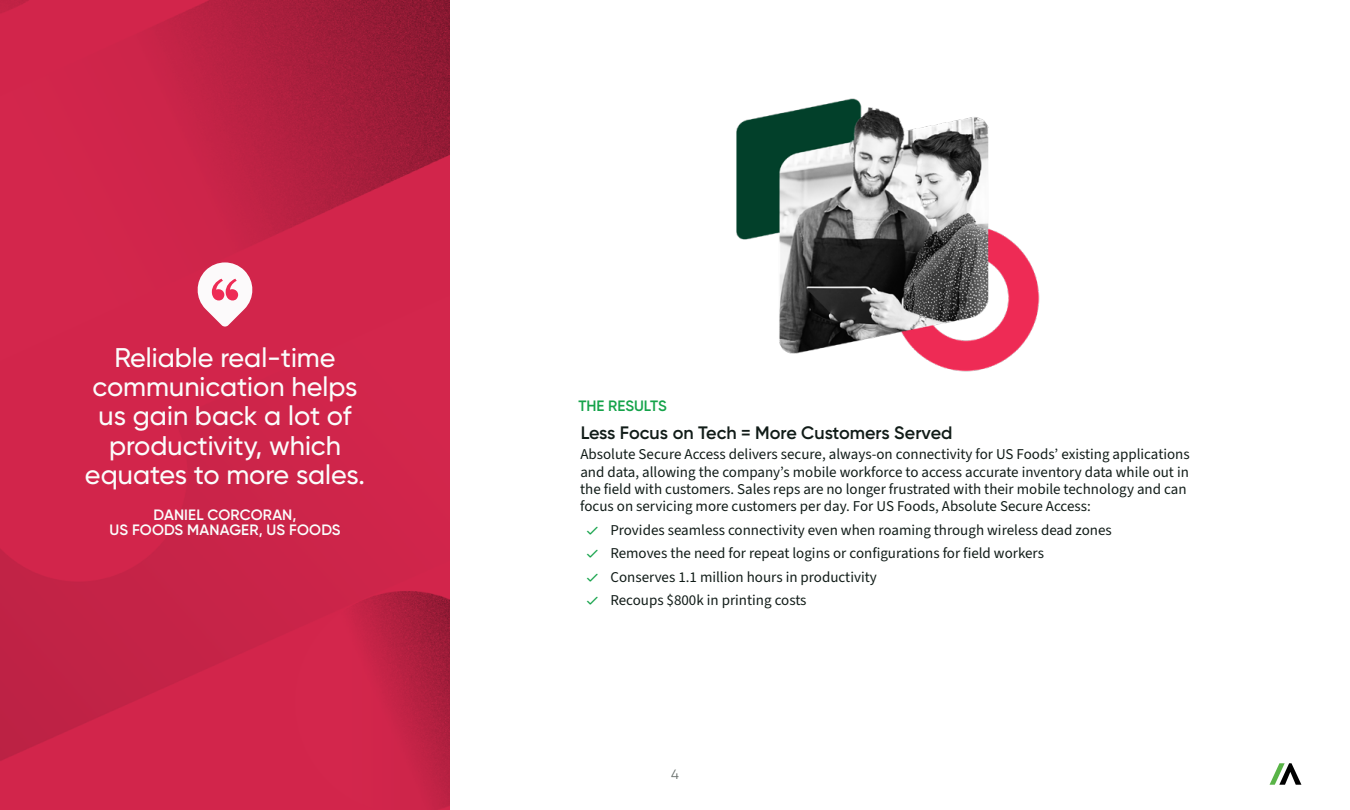
<style>
.page{position:relative;width:1350px;height:810px;background:#fff}
.page>*{position:absolute;margin:0;border:0;box-sizing:border-box;transform-origin:0 0}
.t1{font:500 27px/29.2px "Gilroy";color:#fbfdfc;text-align:center}
.t2{font:600 18px "Gilroy";letter-spacing:-.005em;color:#111c18}
.t3{font:15px/17.2px "Source Sans 3";color:#111c18}
.t4{font:600 15px/15px "Gilroy";letter-spacing:.01em;color:#fbfdfc;text-align:center}
.t5{font:600 15px "Gilroy";color:#15a34a}
.t6{font:13.5px "Gilroy";color:#6a716e}
</style>
<div class="page">
<svg style="left:1270px;top:763px;width:31px;height:22px"></svg>
<img style="left:0;top:0;width:450px;height:810px">
<svg style="left:178px;top:243px;width:90px;height:90px"></svg>
<svg style="left:211px;top:278px;width:28px;height:23px"></svg>
<img style="left:736px;top:98px;width:304px;height:274px">
<h1 class="t1" style="left:85px;top:343px;width:281px">Reliable real-time communication helps us gain back a lot of productivity, which equates to more sales.</h1>
<p class="t4" style="left:109px;top:507px;width:233px">DANIEL CORCORAN,<br>US FOODS MANAGER, US FOODS</p>
<p class="t5" style="left:578px;top:397px;width:90px">THE RESULTS</p>
<p class="t2" style="left:581px;top:422px;width:373px">Less Focus on Tech = More Customers Served</p>
<p class="t3" style="left:580px;top:446px;width:611px">Absolute Secure Access delivers secure, always-on connectivity for US Foods’ existing applications and data, allowing the company’s mobile workforce to access accurate inventory data while out in the field with customers. Sales reps are no longer frustrated with their mobile technology and can focus on servicing more customers per day. For US Foods, Absolute Secure Access:</p>
<p class="t3" style="left:610px;top:519px;width:503px;line-height:23.2px">Provides seamless connectivity even when roaming through wireless dead zones Removes the need for repeat logins or configurations for field workers Conserves 1.1 million hours in productivity<br>Recoups $800k in printing costs</p>
<p class="t6" style="left:671px;top:766px;width:9px">4</p>
</div>
